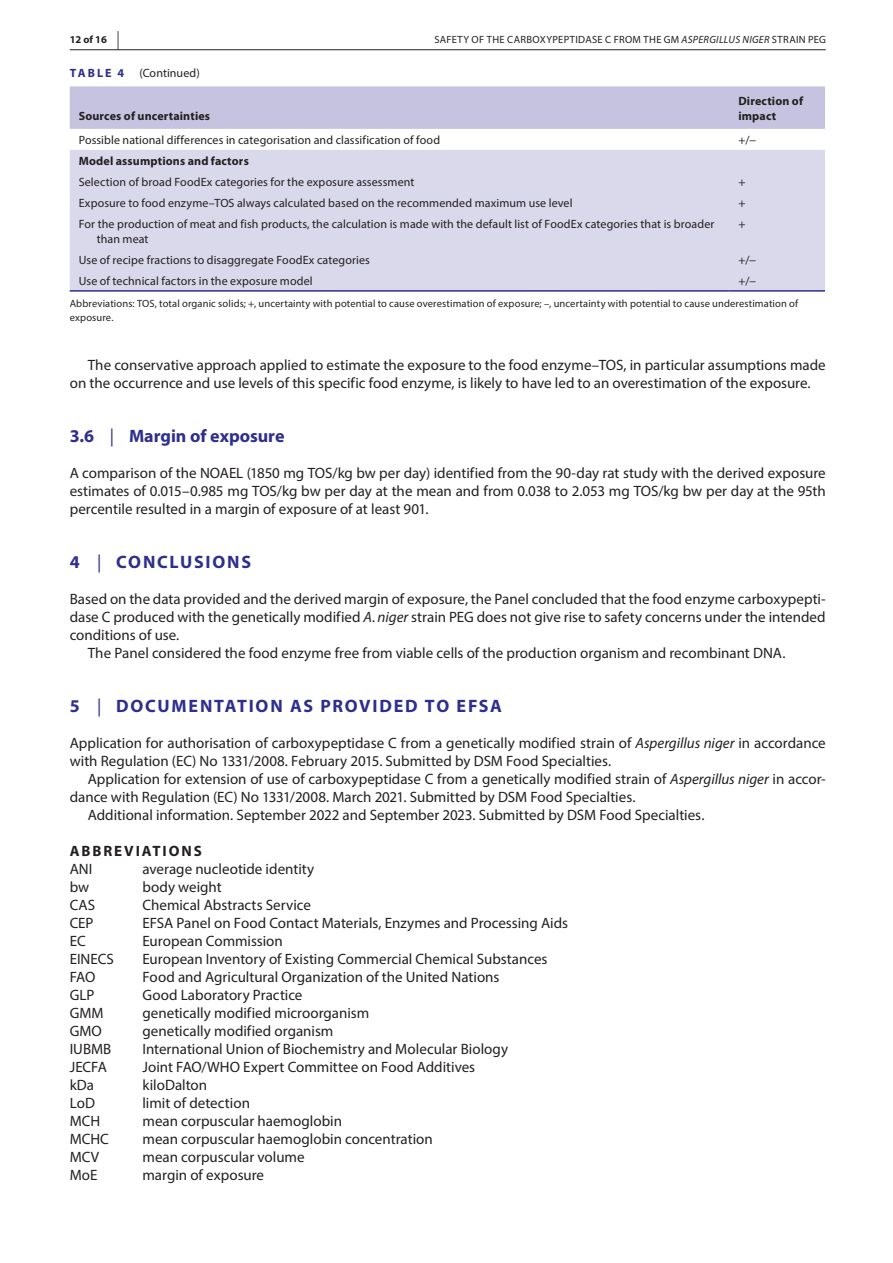
<style>
.page{position:relative;width:893px;height:1263px;background:#fff}
.page>*{position:absolute;margin:0;border:0;box-sizing:border-box;transform-origin:0 0}
.t1{font:700 18px "Myriad Pro";letter-spacing:.09em;color:#2e2e8d}
.t2{font:700 18px "Myriad Pro";color:#2e2e8d}
.t3{font:15px/18px "Myriad Pro";color:#231f20}
.t4{font:700 15px "Myriad Pro";letter-spacing:.125em;color:#231f20}
.t5{font:12px/15px "Myriad Pro";letter-spacing:.01em;color:#231f20}
.t6{font:700 12px/15px "Myriad Pro";letter-spacing:.01em;color:#231f20}
.t7{font:700 12px "Myriad Pro";letter-spacing:.165em;color:#2e2e8d}
.t8{font:10.5px/13.5px "Myriad Pro";letter-spacing:.01em;color:#231f20}
.t9{font:10.5px "Myriad Pro";letter-spacing:.035em;color:#231f20}
.t10{font:700 10.5px "Myriad Pro";color:#231f20}
.s1{font-size:18.6px}
.s2{font-style:italic}
.s3{font-weight:400}
</style>
<div class="page">
<hr style="left:70px;top:49px;width:756px;height:1px;background:#231f20">
<div style="left:70px;top:86px;width:755px;height:43px;background:#c5c3df"></div>
<div style="left:70px;top:150px;width:755px;height:140px;background:#dad8eb"></div>
<hr style="left:70px;top:290px;width:659px;height:2px;background:#2e2e8d">
<hr style="left:729px;top:290px;width:96px;height:2px;background:#2e2e8d">
<p class="t10" style="left:70px;top:32px;width:51px">12 of 16 <span class="s1">|</span></p>
<p class="t9" style="left:434px;top:33px;width:393px">SAFETY OF THE CARBOXYPEPTIDASE C FROM THE GM <span class="s2">ASPERGILLUS NIGER</span> STRAIN PEG</p>
<p class="t7" style="left:70px;top:66px;width:56px">TABLE 4</p>
<p class="t5" style="left:139px;top:66px;width:62px">(Continued)</p>
<p class="t6" style="left:79px;top:108px;width:133px">Sources of uncertainties</p>
<p class="t6" style="left:738px;top:93px;width:66px">Direction of impact</p>
<p class="t5" style="left:79px;top:132px;width:363px">Possible national differences in categorisation and classification of food</p>
<p class="t5" style="left:738px;top:132px;width:19px">+/−</p>
<p class="t6" style="left:79px;top:153px;width:172px">Model assumptions and factors</p>
<p class="t5" style="left:79px;top:174px;width:337px">Selection of broad FoodEx categories for the exposure assessment</p>
<p class="t5" style="left:738px;top:174px;width:9px">+</p>
<p class="t5" style="left:79px;top:195px;width:495px">Exposure to food enzyme–TOS always calculated based on the recommended maximum use level</p>
<p class="t5" style="left:738px;top:195px;width:9px">+</p>
<p class="t5" style="left:97px;top:216px;width:619px;text-indent:-18px">For the production of meat and fish products, the calculation is made with the default list of FoodEx categories that is broader than meat</p>
<p class="t5" style="left:738px;top:216px;width:9px">+</p>
<p class="t5" style="left:79px;top:252px;width:293px">Use of recipe fractions to disaggregate FoodEx categories</p>
<p class="t5" style="left:738px;top:252px;width:19px">+/−</p>
<p class="t5" style="left:79px;top:273px;width:235px">Use of technical factors in the exposure model</p>
<p class="t5" style="left:738px;top:273px;width:19px">+/−</p>
<p class="t8" style="left:70px;top:297px;width:730px">Abbreviations: TOS, total organic solids; +, uncertainty with potential to cause overestimation of exposure; –, uncertainty with potential to cause underestimation of exposure.</p>
<p class="t3" style="left:70px;top:356px;width:758px;text-indent:18px">The conservative approach applied to estimate the exposure to the food enzyme–TOS, in particular assumptions made on the occurrence and use levels of this specific food enzyme, is likely to have led to an overestimation of the exposure.</p>
<p class="t2" style="left:70px;top:424px;width:216px">3.6 <span class="s3">|</span> Margin of exposure</p>
<p class="t3" style="left:70px;top:464px;width:758px;text-align:justify">A comparison of the NOAEL (1850 mg TOS/kg bw per day) identified from the 90-day rat study with the derived exposure estimates of 0.015–0.985 mg TOS/kg bw per day at the mean and from 0.038 to 2.053 mg TOS/kg bw per day at the 95th percentile resulted in a margin of exposure of at least 901.</p>
<p class="t1" style="left:70px;top:550px;width:183px">4 <span class="s3">|</span> CONCLUSIONS</p>
<p class="t3" style="left:70px;top:590px;width:758px">Based on the data provided and the derived margin of exposure, the Panel concluded that the food enzyme carboxypepti-</p>
<p class="t3" style="left:70px;top:608px;width:757px">dase C produced with the genetically modified <span class="s2">A.niger</span> strain PEG does not give rise to safety concerns under the intended</p>
<p class="t3" style="left:70px;top:626px;width:111px">conditions of use.</p>
<p class="t3" style="left:88px;top:644px;width:699px">The Panel considered the food enzyme free from viable cells of the production organism and recombinant DNA.</p>
<p class="t1" style="left:70px;top:694px;width:434px">5 <span class="s3">|</span> DOCUMENTATION AS PROVIDED TO EFSA</p>
<p class="t3" style="left:70px;top:734px;width:757px">Application for authorisation of carboxypeptidase C from a genetically modified strain of <span class="s2">Aspergillus niger</span> in accordance with Regulation (EC) No 1331/2008. February 2015. Submitted by DSM Food Specialties.</p>
<p class="t3" style="left:88px;top:770px;width:740px">Application for extension of use of carboxypeptidase C from a genetically modified strain of <span class="s2">Aspergillus niger</span> in accor-</p>
<p class="t3" style="left:70px;top:788px;width:567px">dance with Regulation (EC) No 1331/2008. March 2021. Submitted by DSM Food Specialties.</p>
<p class="t3" style="left:88px;top:806px;width:618px">Additional information. September 2022 and September 2023. Submitted by DSM Food Specialties.</p>
<p class="t4" style="left:70px;top:841px;width:133px">ABBREVIATIONS</p>
<p class="t3" style="left:70px;top:860px;width:24px">ANI</p>
<p class="t3" style="left:142px;top:860px;width:173px">average nucleotide identity</p>
<p class="t3" style="left:70px;top:878px;width:21px">bw</p>
<p class="t3" style="left:142px;top:878px;width:81px">body weight</p>
<p class="t3" style="left:70px;top:896px;width:27px">CAS</p>
<p class="t3" style="left:142px;top:896px;width:170px">Chemical Abstracts Service</p>
<p class="t3" style="left:70px;top:914px;width:25px">CEP</p>
<p class="t3" style="left:142px;top:914px;width:427px">EFSA Panel on Food Contact Materials, Enzymes and Processing Aids</p>
<p class="t3" style="left:70px;top:932px;width:17px">EC</p>
<p class="t3" style="left:142px;top:932px;width:142px">European Commission</p>
<p class="t3" style="left:70px;top:950px;width:46px">EINECS</p>
<p class="t3" style="left:142px;top:950px;width:407px">European Inventory of Existing Commercial Chemical Substances</p>
<p class="t3" style="left:70px;top:968px;width:27px">FAO</p>
<p class="t3" style="left:142px;top:968px;width:358px">Food and Agricultural Organization of the United Nations</p>
<p class="t3" style="left:70px;top:986px;width:26px">GLP</p>
<p class="t3" style="left:142px;top:986px;width:162px">Good Laboratory Practice</p>
<p class="t3" style="left:70px;top:1004px;width:35px">GMM</p>
<p class="t3" style="left:142px;top:1004px;width:228px">genetically modified microorganism</p>
<p class="t3" style="left:70px;top:1022px;width:34px">GMO</p>
<p class="t3" style="left:142px;top:1022px;width:192px">genetically modified organism</p>
<p class="t3" style="left:70px;top:1040px;width:43px">IUBMB</p>
<p class="t3" style="left:142px;top:1040px;width:367px">International Union of Biochemistry and Molecular Biology</p>
<p class="t3" style="left:70px;top:1058px;width:39px">JECFA</p>
<p class="t3" style="left:142px;top:1058px;width:334px">Joint FAO/WHO Expert Committee on Food Additives</p>
<p class="t3" style="left:70px;top:1076px;width:26px">kDa</p>
<p class="t3" style="left:142px;top:1076px;width:66px">kiloDalton</p>
<p class="t3" style="left:70px;top:1094px;width:27px">LoD</p>
<p class="t3" style="left:142px;top:1094px;width:109px">limit of detection</p>
<p class="t3" style="left:70px;top:1112px;width:32px">MCH</p>
<p class="t3" style="left:142px;top:1112px;width:201px">mean corpuscular haemoglobin</p>
<p class="t3" style="left:70px;top:1130px;width:41px">MCHC</p>
<p class="t3" style="left:142px;top:1130px;width:292px">mean corpuscular haemoglobin concentration</p>
<p class="t3" style="left:70px;top:1148px;width:31px">MCV</p>
<p class="t3" style="left:142px;top:1148px;width:164px">mean corpuscular volume</p>
<p class="t3" style="left:70px;top:1166px;width:29px">MoE</p>
<p class="t3" style="left:142px;top:1166px;width:123px">margin of exposure</p>
</div>
